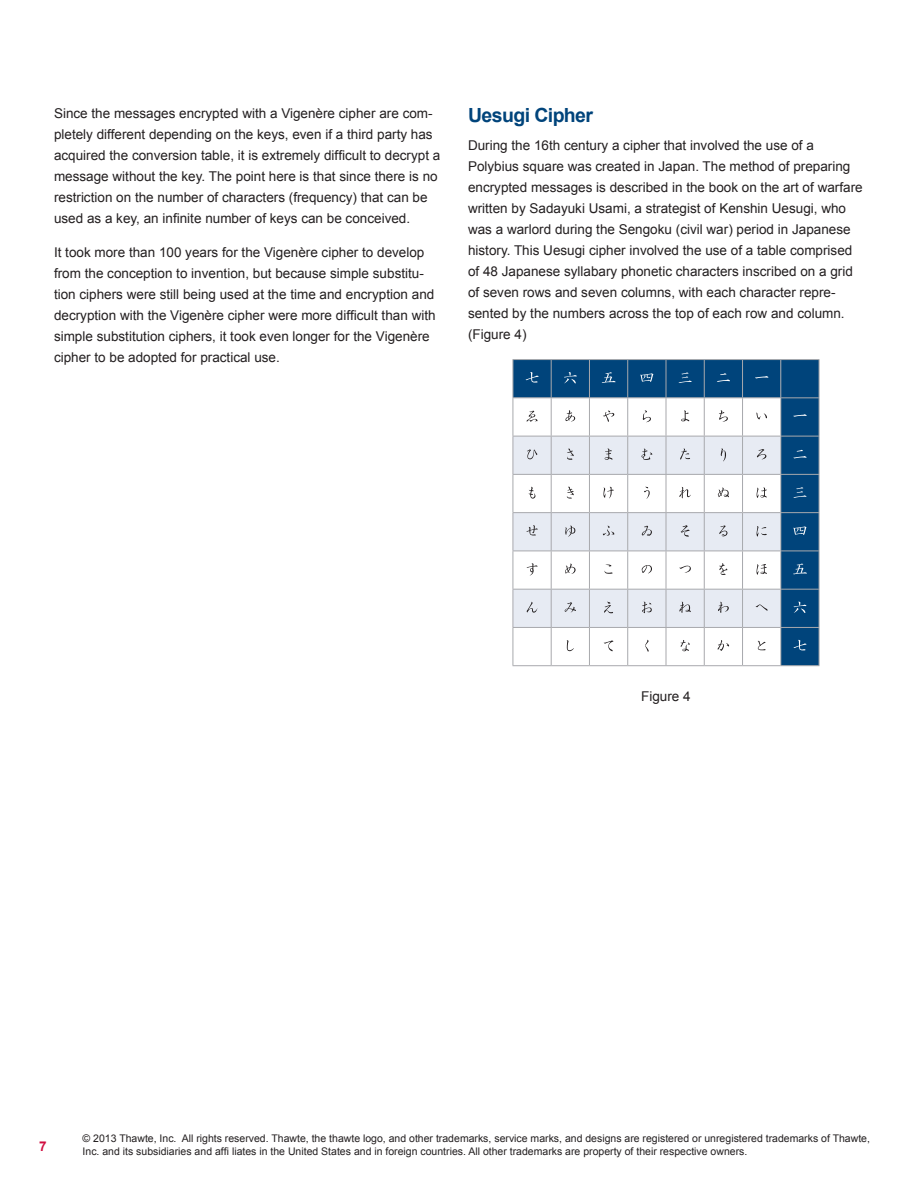
<style>
.page{position:relative;width:918px;height:1188px;background:#fff}
.page>*{position:absolute;margin:0;border:0;box-sizing:border-box;transform-origin:0 0}
.Subheader_-_Level_1{font:700 19.5px "Arial";letter-spacing:-.03em;color:#00447b}
.t1{font:13.5px/21px "Arial";color:#231f20}
.t2{font:700 13.5px "Arial";color:#d10e40}
.t3{font:10.5px/12.6px "Arial";color:#231f20}
</style>
<div class="page">
<hr style="left:513px;top:359px;width:38px;height:1px;background:#a8a9ad">
<hr style="left:551px;top:359px;width:38px;height:1px;background:#a8a9ad">
<hr style="left:589px;top:359px;width:39px;height:1px;background:#a8a9ad">
<hr style="left:628px;top:359px;width:38px;height:1px;background:#a8a9ad">
<hr style="left:666px;top:359px;width:38px;height:1px;background:#a8a9ad">
<hr style="left:704px;top:359px;width:39px;height:1px;background:#a8a9ad">
<hr style="left:743px;top:359px;width:38px;height:1px;background:#a8a9ad">
<hr style="left:781px;top:359px;width:38px;height:1px;background:#a8a9ad">
<hr style="left:819px;top:360px;width:1px;height:37px;background:#a8a9ad">
<hr style="left:819px;top:398px;width:1px;height:38px;background:#a8a9ad">
<hr style="left:819px;top:436px;width:1px;height:38px;background:#a8a9ad">
<hr style="left:819px;top:475px;width:1px;height:37px;background:#a8a9ad">
<hr style="left:819px;top:513px;width:1px;height:38px;background:#a8a9ad">
<hr style="left:819px;top:551px;width:1px;height:38px;background:#a8a9ad">
<hr style="left:819px;top:590px;width:1px;height:37px;background:#a8a9ad">
<hr style="left:819px;top:628px;width:1px;height:37px;background:#a8a9ad">
<svg style="left:513px;top:360px;width:306px;height:306px"></svg>
<p class="t1" style="left:54px;top:103px;width:388px">Since the messages encrypted with a Vigenère cipher are com&shy;pletely different depending on the keys, even if a third party has acquired the conversion table, it is extremely difficult to decrypt a message without the key. The point here is that since there is no restriction on the number of characters (frequency) that can be used as a key, an infinite number of keys can be conceived.</p>
<p class="t1" style="left:54px;top:242px;width:383px">It took more than 100 years for the Vigenère cipher to develop from the conception to invention, but because simple substitu&shy;tion ciphers were still being used at the time and encryption and decryption with the Vigenère cipher were more difficult than with simple substitution ciphers, it took even longer for the Vigenère cipher to be adopted for practical use.</p>
<p class="Subheader_-_Level_1" style="left:468px;top:102px;width:127px">Uesugi Cipher</p>
<p class="t1" style="left:468px;top:135px;width:396px">During the 16th century a cipher that involved the use of a Polybius square was created in Japan. The method of preparing encrypted messages is described in the book on the art of warfare written by Sadayuki Usami, a strategist of Kenshin Uesugi, who was a warlord during the Sengoku (civil war) period in Japanese history. This Uesugi cipher involved the use of a table comprised of 48 Japanese syllabary phonetic characters inscribed on a grid of seven rows and seven columns, with each character repre&shy;sented by the numbers across the top of each row and column. (Figure 4)</p>
<p class="t1" style="left:641px;top:685px;width:51px">Figure 4</p>
<p class="t2" style="left:39px;top:1137px;width:9px">7</p>
<p class="t3" style="left:83px;top:1132px;width:789px">© 2013 Thawte, Inc. All rights reserved. Thawte, the thawte logo, and other trademarks, service marks, and designs are registered or unregistered trademarks of Thawte,<br>Inc. and its subsidiaries and affi liates in the United States and in foreign countries. All other trademarks are property of their respective owners.</p>
</div>
